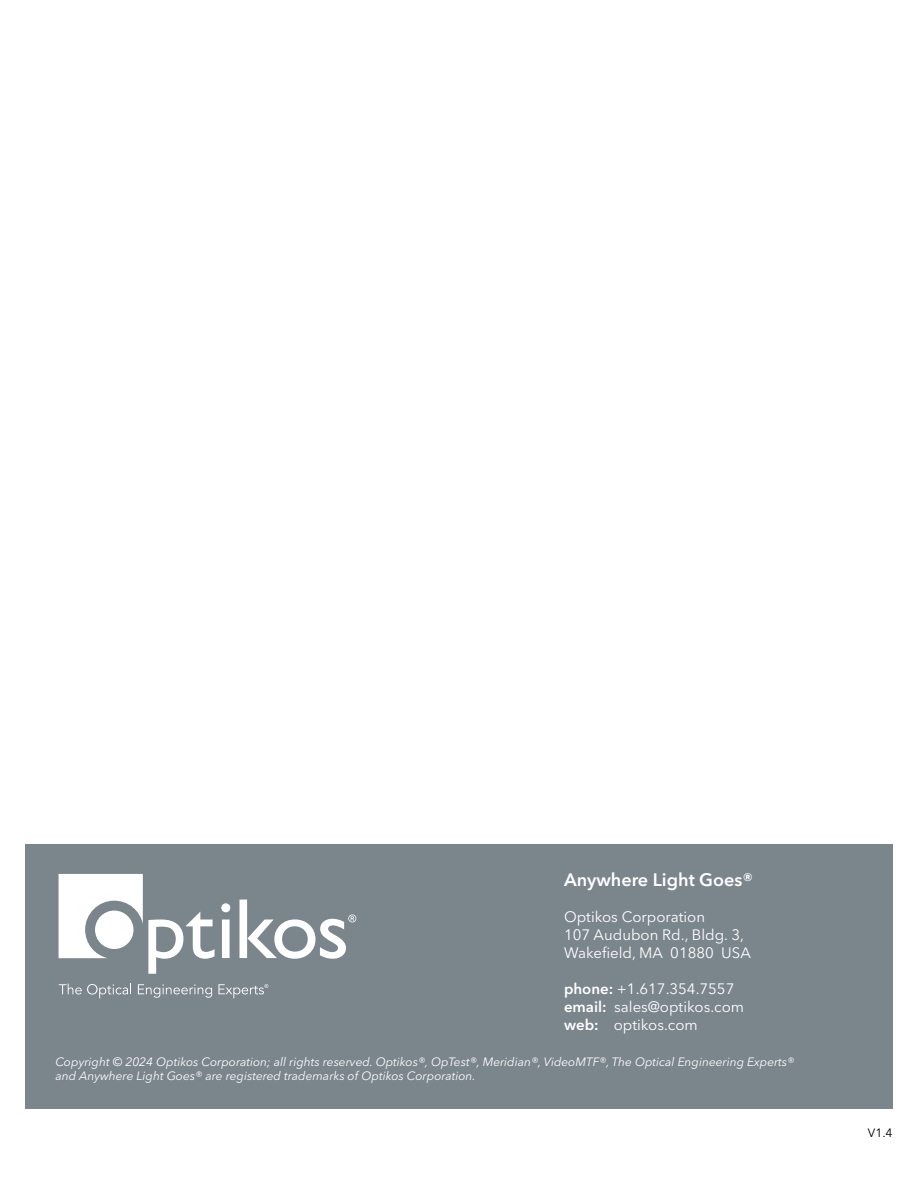
<style>
.page{position:relative;width:918px;height:1188px;background:#fff}
.page>*{position:absolute;margin:0;border:0;box-sizing:border-box;transform-origin:0 0}
.t1{font:600 18px "Avenir Next LT Pro";color:#fff}
.t2{font:15px/18px "Avenir Next LT Pro";color:#fff}
.t3{font:italic 12px/14.4px "Avenir Next LT Pro";color:#fff}
.t4{font:12px "Avenir Next LT Pro";color:#000}
.s1{font-weight:600}
</style>
<div class="page">
<div style="left:25px;top:844px;width:867px;height:264px;background:#7b858c"></div>
<svg style="left:59px;top:874px;width:156px;height:100px"></svg>
<svg style="left:221px;top:903px;width:9px;height:55px"></svg>
<svg style="left:239px;top:900px;width:117px;height:59px"></svg>
<svg style="left:59px;top:984px;width:72px;height:14px"></svg>
<svg style="left:138px;top:984px;width:74px;height:14px"></svg>
<svg style="left:218px;top:984px;width:50px;height:14px"></svg>
<h1 class="t1" style="left:564px;top:868px;width:191px">Anywhere Light Goes®</h1>
<p class="t2" style="left:564px;top:907px;width:188px">Optikos Corporation<br>107 Audubon Rd., Bldg. 3,<br>Wakefield, MA 01880 USA</p>
<p class="t2" style="left:564px;top:979px;width:182px"><span class="s1">phone:</span> +1.617.354.7557 <span class="s1">email:</span> sales@optikos.com <span class="s1">web:</span> optikos.com</p>
<p class="t3" style="left:56px;top:1054px;width:740px">Copyright © 2024 Optikos Corporation; all rights reserved. Optikos®, OpTest®, Meridian®, VideoMTF®, The Optical Engineering Experts® and Anywhere Light Goes® are registered trademarks of Optikos Corporation.</p>
<p class="t4" style="left:868px;top:1125px;width:26px">V1.4</p>
</div>
